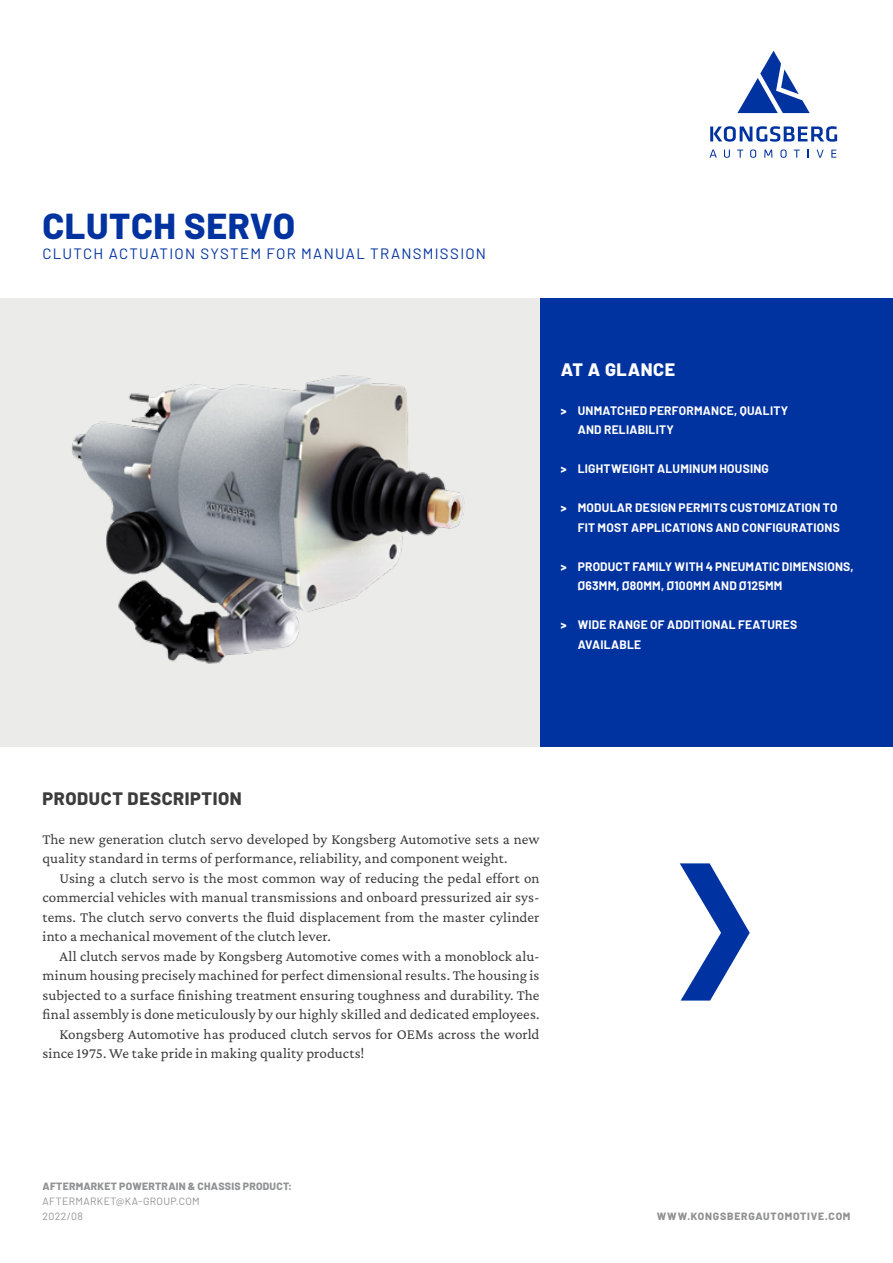
<style>
.page{position:relative;width:893px;height:1263px;background:#fff}
.page>*{position:absolute;margin:0;border:0;box-sizing:border-box;transform-origin:0 0}
.t1{font:800 36px "Barlow";letter-spacing:.015em;color:#0032a0}
.t2{font:800 18px "Barlow";letter-spacing:.035em;color:#3c3c3c}
.t3{font:800 18px "Barlow";letter-spacing:.03em;color:#fff}
.t4{font:15px/19.5px "Crimson Pro";letter-spacing:.005em;color:#3c3c3c}
.t5{font:15px "Barlow";letter-spacing:.085em;color:#0032a0}
.t6{font:700 12px/19.5px "Barlow";letter-spacing:.02em;color:#fff}
.t7{font:800 10.5px "Barlow";letter-spacing:.03em;color:#919294}
.t8{font:10.5px/15px "Barlow";letter-spacing:.035em;color:#919294}
.t9{font:800 10.5px "Barlow";letter-spacing:.075em;color:#919294}
.s1{font-weight:800}
</style>
<div class="page">
<div style="left:539px;top:298px;width:354px;height:448px;background:#0032a0"></div>
<img style="left:0;top:298px;width:539px;height:448px">
<svg style="left:737px;top:51px;width:73px;height:62px"></svg>
<svg style="left:710px;top:150px;width:7px;height:8px"></svg>
<svg style="left:724px;top:150px;width:6px;height:8px"></svg>
<svg style="left:737px;top:150px;width:6px;height:8px"></svg>
<svg style="left:750px;top:149px;width:6px;height:9px"></svg>
<svg style="left:764px;top:150px;width:8px;height:8px"></svg>
<svg style="left:780px;top:149px;width:6px;height:9px"></svg>
<svg style="left:794px;top:150px;width:6px;height:8px"></svg>
<svg style="left:817px;top:150px;width:7px;height:8px"></svg>
<svg style="left:831px;top:150px;width:5px;height:8px"></svg>
<svg style="left:710px;top:126px;width:127px;height:16px"></svg>
<svg style="left:680px;top:863px;width:70px;height:137px"></svg>
<h1 class="t1" style="left:43px;top:199px;width:254px">CLUTCH SERVO</h1>
<p class="t5" style="left:43px;top:243px;width:445px">CLUTCH ACTUATION SYSTEM FOR MANUAL TRANSMISSION</p>
<p class="t3" style="left:561px;top:356px;width:116px">AT A GLANCE</p>
<p class="t6" style="left:578px;top:400px;width:212px;text-indent:-17px"><span class="s1">&gt;</span> UNMATCHED PERFORMANCE, QUALITY<br>AND RELIABILITY</p>
<p class="t6" style="left:561px;top:458px;width:210px"><span class="s1">&gt;</span> LIGHTWEIGHT ALUMINUM HOUSING</p>
<p class="t6" style="left:561px;top:497px;width:281px;text-align:right"><span class="s1">&gt;</span> MODULAR DESIGN PERMITS CUSTOMIZATION TO<br>FIT MOST APPLICATIONS AND CONFIGURATIONS</p>
<p class="t6" style="left:578px;top:556px;width:277px;text-indent:-17px"><span class="s1">&gt;</span> PRODUCT FAMILY WITH 4 PNEUMATIC DIMENSIONS,<br>Ø63MM, Ø80MM, Ø100MM AND Ø125MM</p>
<p class="t6" style="left:578px;top:614px;width:221px;text-indent:-17px"><span class="s1">&gt;</span> WIDE RANGE OF ADDITIONAL FEATURES<br>AVAILABLE</p>
<p class="t2" style="left:43px;top:785px;width:201px">PRODUCT DESCRIPTION</p>
<p class="t4" style="left:43px;top:829px;width:498px">The new generation clutch servo developed by Kongsberg Automotive sets a new quality standard in terms of performance, reliability, and component weight.</p>
<p class="t4" style="left:43px;top:868px;width:498px;text-align:justify;text-indent:17px">Using a clutch servo is the most common way of reducing the pedal effort on commercial vehicles with manual transmissions and onboard pressurized air sys&shy;tems. The clutch servo converts the fluid displacement from the master cylinder into a mechanical movement of the clutch lever.</p>
<p class="t4" style="left:60px;top:946px;width:481px">All clutch servos made by Kongsberg Automotive comes with a monoblock alu-</p>
<p class="t4" style="left:43px;top:965px;width:498px">minum housing precisely machined for perfect dimensional results. The housing is</p>
<p class="t4" style="left:43px;top:985px;width:498px">subjected to a surface finishing treatment ensuring toughness and durability. The</p>
<p class="t4" style="left:43px;top:1004px;width:498px">final assembly is done meticulously by our highly skilled and dedicated employees.</p>
<p class="t4" style="left:60px;top:1024px;width:481px">Kongsberg Automotive has produced clutch servos for OEMs across the world</p>
<p class="t4" style="left:43px;top:1043px;width:323px">since 1975. We take pride in making quality products!</p>
<p class="t7" style="left:43px;top:1179px;width:251px">AFTERMARKET POWERTRAIN &amp; CHASSIS PRODUCT:</p>
<p class="t8" style="left:43px;top:1193px;width:159px">AFTERMARKET@KA-GROUP.COM<br>2022/08</p>
<p class="t9" style="left:657px;top:1209px;width:195px">WWW.KONGSBERGAUTOMOTIVE.COM</p>
</div>
